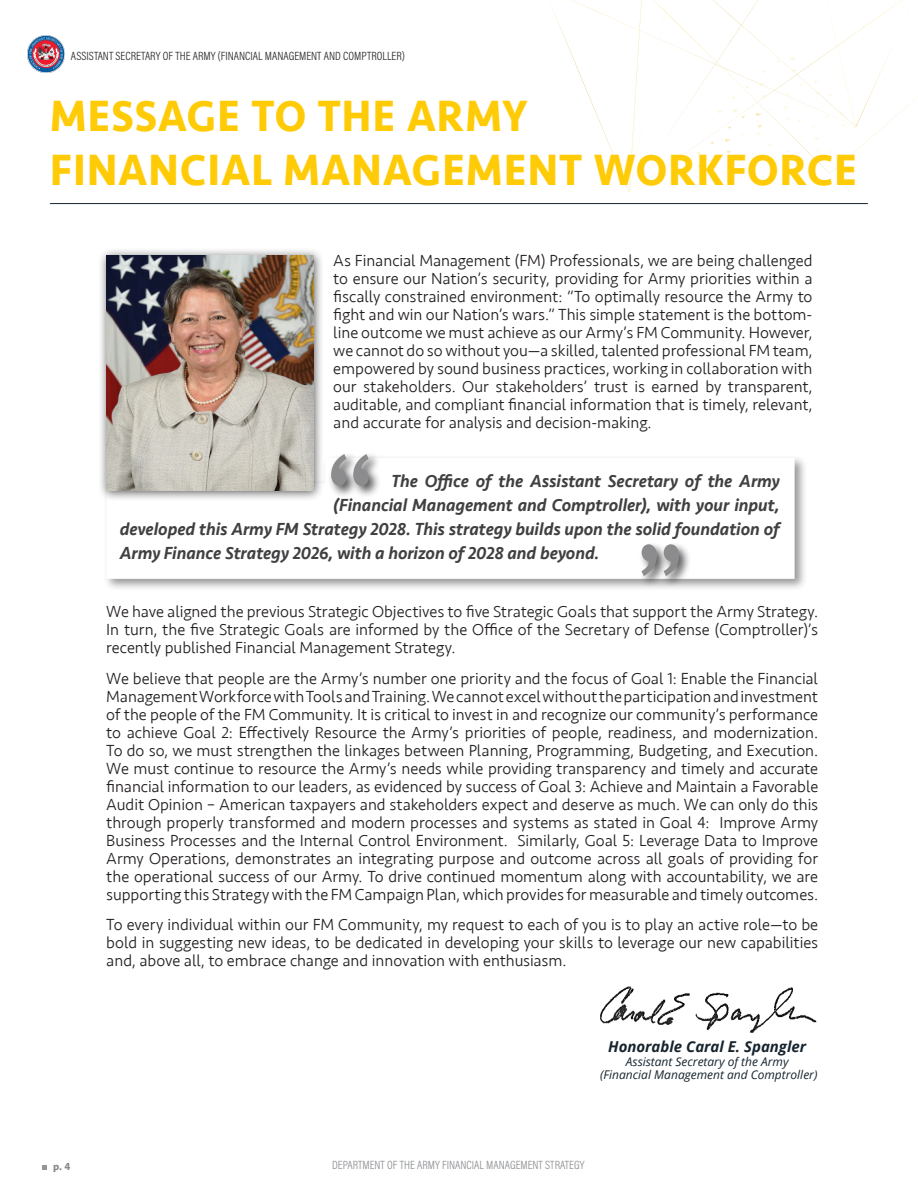
<style>
.page{position:relative;width:918px;height:1188px;background:#fff}
.page>*{position:absolute;margin:0;border:0;box-sizing:border-box;transform-origin:0 0}
.t1{font:700 45px "Seravek";letter-spacing:.025em;color:#ffcb06;scale:.93 1}
.Body_1{font:italic 500 18px "Seravek";letter-spacing:-.005em;color:#404042}
.Body_1-2{font:300 16.5px/18px "Seravek";letter-spacing:-.005em;color:#231f20;text-align:justify}
.Byline_Title_-_Align{font:italic 700 15px "Open Sans";color:#16242e}
.Byline_Title_-_Align-2{font:italic 12px "Open Sans";color:#16242e}
.t2{font:300 12px "Acumin Pro Cond";color:#231f20}
.t3{font:300 12px "Acumin Pro Cond";color:#87898c}
.t4{font:700 10.5px "Seravek";color:#87898c}
</style>
<div class="page">
<div style="left:103px;top:454px;width:705px;height:138px;background:#231f20;opacity:.47"></div>
<svg style="left:106px;top:458px;width:689px;height:121px"></svg>
<div style="left:328px;top:452px;width:53px;height:47px;background:#231f20;opacity:.75"></div>
<svg style="left:331px;top:454px;width:38px;height:32px"></svg>
<div style="left:639px;top:541px;width:53px;height:47px;background:#231f20;opacity:.75"></div>
<svg style="left:642px;top:544px;width:37px;height:32px"></svg>
<div style="left:98px;top:247px;width:226px;height:255px;background:#231f20;opacity:.75"></div>
<img style="left:106px;top:255px;width:207px;height:235px">
<img style="left:600px;top:986px;width:217px;height:47px">
<svg style="left:549px;top:0;width:366px;height:193px"></svg>
<svg style="left:42px;top:1166px;width:4px;height:4px"></svg>
<hr style="left:50px;top:203px;width:818px;height:1px;background:#16242e">
<img style="left:27px;top:35px;width:38px;height:38px">
<p class="t2" style="left:71px;top:48px;width:336px">ASSISTANT SECRETARY OF THE ARMY (FINANCIAL MANAGEMENT AND COMPTROLLER)</p>
<p class="t1" style="left:50px;top:80px;width:515px">MESSAGE TO THE ARMY</p>
<p class="t1" style="left:50px;top:134px;width:869px">FINANCIAL MANAGEMENT WORKFORCE</p>
<p class="Body_1-2" style="left:333px;top:252px;width:481px">As Financial Management (FM) Professionals, we are being challenged to ensure our Nation’s security, providing for Army priorities within a fiscally constrained environment: “To optimally resource the Army to fight and win our Nation’s wars.” This simple statement is the bottom&shy;line outcome we must achieve as our Army’s FM Community. However, we cannot do so without you—a skilled, talented professional FM team, empowered by sound business practices, working in collaboration with our stakeholders. Our stakeholders’ trust is earned by transparent, auditable, and compliant financial information that is timely, relevant, and accurate for analysis and decision-making.</p>
<p class="Body_1" style="left:392px;top:469px;width:390px">The Office of the Assistant Secretary of the Army</p>
<p class="Body_1" style="left:333px;top:493px;width:448px">(Financial Management and Comptroller), with your input,</p>
<p class="Body_1" style="left:120px;top:517px;width:662px">developed this Army FM Strategy 2028. This strategy builds upon the solid foundation of</p>
<p class="Body_1" style="left:120px;top:541px;width:481px">Army Finance Strategy 2026, with a horizon of 2028 and beyond.</p>
<p class="Body_1-2" style="left:106px;top:603px;width:713px">We have aligned the previous Strategic Objectives to five Strategic Goals that support the Army Strategy.<br>In turn, the five Strategic Goals are informed by the Office of the Secretary of Defense (Comptroller)’s recently published Financial Management Strategy.</p>
<p class="Body_1-2" style="left:106px;top:669px;width:713px">We believe that people are the Army’s number one priority and the focus of Goal 1: Enable the Financial Management Workforce with Tools and Training. We cannot excel without the participation and investment of the people of the FM Community. It is critical to invest in and recognize our community’s performance to achieve Goal 2: Effectively Resource the Army’s priorities of people, readiness, and modernization.<br>To do so, we must strengthen the linkages between Planning, Programming, Budgeting, and Execution.<br>We must continue to resource the Army’s needs while providing transparency and timely and accurate financial information to our leaders, as evidenced by success of Goal 3: Achieve and Maintain a Favorable Audit Opinion – American taxpayers and stakeholders expect and deserve as much. We can only do this through properly transformed and modern processes and systems as stated in Goal 4: Improve Army Business Processes and the Internal Control Environment. Similarly, Goal 5: Leverage Data to Improve Army Operations, demonstrates an integrating purpose and outcome across all goals of providing for the operational success of our Army. To drive continued momentum along with accountability, we are supporting this Strategy with the FM Campaign Plan, which provides for measurable and timely outcomes.</p>
<p class="Body_1-2" style="left:106px;top:916px;width:713px">To every individual within our FM Community, my request to each of you is to play an active role—to be bold in suggesting new ideas, to be dedicated in developing your skills to leverage our new capabilities and, above all, to embrace change and innovation with enthusiasm.</p>
<p class="Byline_Title_-_Align" style="left:608px;top:1036px;width:200px">Honorable Caral E. Spangler</p>
<p class="Byline_Title_-_Align-2" style="left:626px;top:1053px;width:164px">Assistant Secretary of the Army</p>
<p class="Byline_Title_-_Align-2" style="left:600px;top:1067px;width:219px">(Financial Management and Comptroller)</p>
<p class="t4" style="left:53px;top:1158px;width:19px">p. 4</p>
<p class="t3" style="left:332px;top:1157px;width:254px">DEPARTMENT OF THE ARMY FINANCIAL MANAGEMENT STRATEGY</p>
</div>
